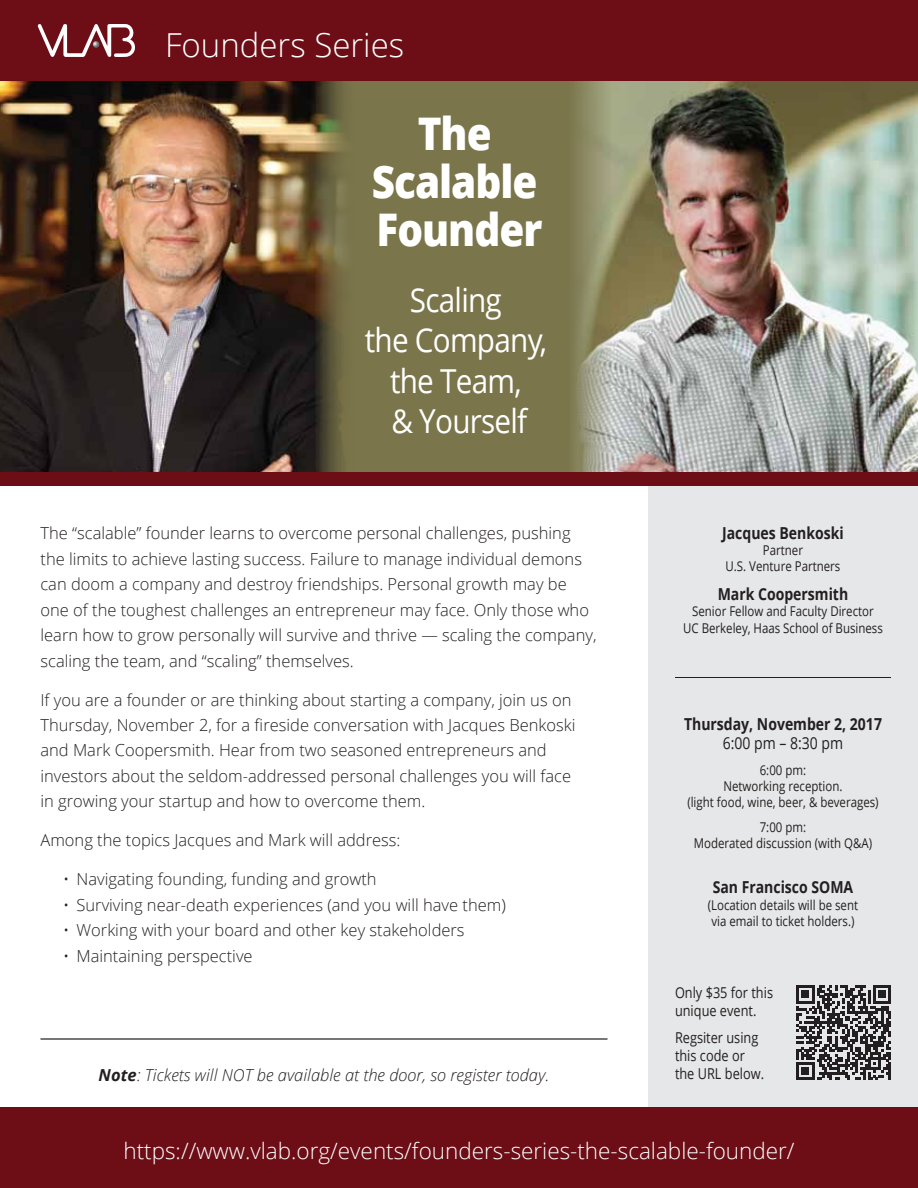
<style>
.page{position:relative;width:918px;height:1188px;background:#fff}
.page>*{position:absolute;margin:0;border:0;box-sizing:border-box;transform-origin:0 0}
.t1{font:800 45px/48px "Open Sans";letter-spacing:-.025em;color:#fff;text-align:center;scale:.9 1}
.t2{font:33px/40.5px "Open Sans";letter-spacing:-.025em;color:#fff;text-align:center;scale:.9 1}
.t3{font:300 33px "Open Sans";color:#fff}
.t4{font:300 22.5px "Open Sans";color:#fff}
.t5{font:300 16.5px/25.5px "Open Sans";color:#231f20}
.t6{font:700 16.5px "Open Sans";color:#231f20;scale:.85 1}
.t7{font:italic 300 16.5px "Open Sans";color:#231f20}
.t8{font:16.5px "Open Sans";color:#231f20;scale:.85 1}
.t9{font:15px/18px "Open Sans";color:#231f20;scale:.85 1}
.t10{font:13.5px/16.2px "Open Sans";color:#231f20;text-align:center;scale:.85 1}
.s1{font-weight:700}
</style>
<div class="page">
<div style="left:648px;top:0;width:270px;height:1188px;background:#e6e7e8"></div>
<hr style="left:675px;top:677px;width:216px;height:1px;background:#231f20">
<svg style="left:796px;top:986px;width:95px;height:94px"></svg>
<hr style="left:40px;top:1038px;width:568px;height:2px;background:#231f20">
<img style="left:611px;top:81px;width:307px;height:391px">
<img style="left:0;top:81px;width:314px;height:391px">
<svg style="left:314px;top:81px;width:297px;height:391px;background:#7a764e"></svg>
<div style="left:0;top:1107px;width:918px;height:81px;background:#6d0e17"></div>
<div style="left:0;top:472px;width:918px;height:14px;background:#6d0e17"></div>
<div style="left:0;top:0;width:918px;height:81px;background:#6d0e17"></div>
<svg style="left:38px;top:24px;width:97px;height:33px"></svg>
<h2 class="t3" style="left:165px;top:22px;width:241px">Founders Series</h2>
<h1 class="t1" style="left:372px;top:107px;width:191px">The<br>Scalable<br>Founder</h1>
<h2 class="t2" style="left:365px;top:279px;width:204px">Scaling<br>the Company, the Team,<br>&amp; Yourself</h2>
<p class="t5" style="left:40px;top:520px;width:558px">The “scalable” founder learns to overcome personal challenges, pushing the limits to achieve lasting success. Failure to manage individual demons can doom a company and destroy friendships. Personal growth may be one of the toughest challenges an entrepreneur may face. Only those who learn how to grow personally will survive and thrive — scaling the company, scaling the team, and “scaling” themselves.</p>
<p class="t5" style="left:40px;top:686px;width:537px">If you are a founder or are thinking about starting a company, join us on Thursday, November 2, for a fireside conversation with Jacques Benkoski and Mark Coopersmith. Hear from two seasoned entrepreneurs and investors about the seldom-addressed personal challenges you will face in growing your startup and how to overcome them.</p>
<p class="t5" style="left:40px;top:827px;width:362px">Among the topics Jacques and Mark will address:</p>
<p class="t5" style="left:63px;top:866px;width:315px">• Navigating founding, funding and growth</p>
<p class="t5" style="left:63px;top:892px;width:444px">• Surviving near-death experiences (and you will have them)</p>
<p class="t5" style="left:63px;top:917px;width:403px">• Working with your board and other key stakeholders</p>
<p class="t5" style="left:63px;top:943px;width:191px">• Maintaining perspective</p>
<p class="t7" style="left:99px;top:1063px;width:452px"><span class="s1">Note</span>: Tickets will NOT be available at the door, so register today.</p>
<p class="t6" style="left:722px;top:521px;width:145px">Jacques Benkoski</p>
<p class="t10" style="left:726px;top:542px;width:137px">Partner<br>U.S. Venture Partners</p>
<p class="t6" style="left:718px;top:583px;width:155px">Mark Coopersmith</p>
<p class="t10" style="left:683px;top:603px;width:237px">Senior Fellow and Faculty Director<br>UC Berkeley, Haas School of Business</p>
<p class="t6" style="left:684px;top:712px;width:234px">Thursday, November 2, 2017</p>
<p class="t8" style="left:723px;top:732px;width:143px">6:00 pm – 8:30 pm</p>
<p class="t10" style="left:687px;top:761px;width:227px">6:00 pm:<br>Networking reception.<br>(light food, wine, beer, &amp; beverages)</p>
<p class="t10" style="left:694px;top:819px;width:211px">7:00 pm:<br>Moderated discussion (with Q&amp;A)</p>
<p class="t6" style="left:713px;top:876px;width:167px">San Francisco SOMA</p>
<p class="t10" style="left:708px;top:896px;width:178px;text-align:left">(Location details will be sent via email to ticket holders.)</p>
<p class="t9" style="left:675px;top:983px;width:117px">Only $35 for this unique event.</p>
<p class="t9" style="left:675px;top:1028px;width:106px">Regsiter using this code or the URL below.</p>
<h3 class="t4" style="left:123px;top:1135px;width:673px">https://www.vlab.org/events/founders-series-the-scalable-founder/</h3>
</div>
